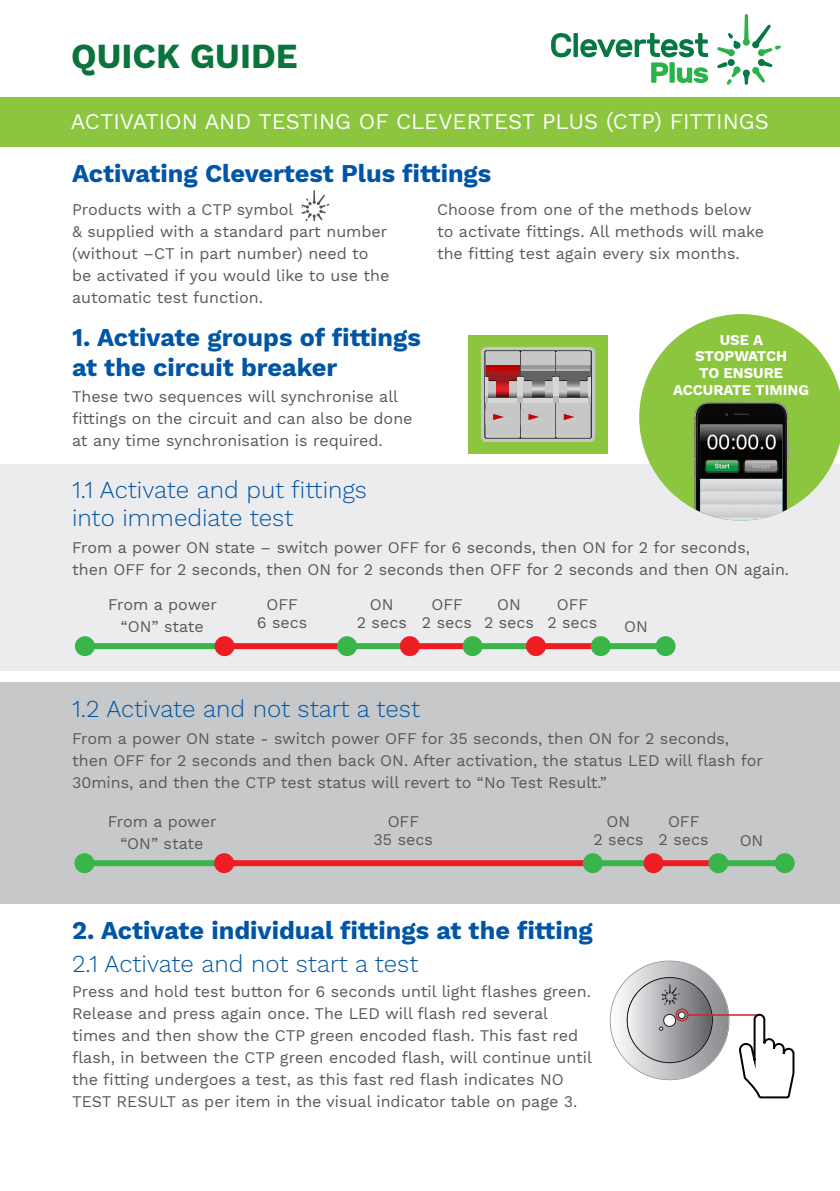
<style>
.page{position:relative;width:840px;height:1191px;background:#fff}
.page>*{position:absolute;margin:0;border:0;box-sizing:border-box;transform-origin:0 0}
.t1{font:700 34.6px "Work Sans";color:#0b743c}
.h2_blue{font:700 25.2px/30px "Work Sans";color:#0155a5}
.h2_blue-2{font:300 24px/28px "Work Sans";color:#0155a5}
.t2{font:22px "Work Sans";color:#fff}
.body{font:16px/22px "Work Sans";color:#57585a;text-align:center}
.h2_blue-3{font:700 14.8px/16.6px "Work Sans";color:#fff;text-align:center}
</style>
<div class="page">
<svg style="left:551px;top:33px;width:156px;height:50px"></svg>
<svg style="left:717px;top:14px;width:63px;height:71px"></svg>
<div style="left:0;top:97px;width:839px;height:50px;background:#8bc63e"></div>
<div style="left:0;top:464px;width:839px;height:207px;background:#ececee"></div>
<div style="left:85px;top:643px;width:140px;height:6px;background:#3ab54a"></div>
<div style="left:355px;top:643px;width:46px;height:6px;background:#3ab54a"></div>
<div style="left:418px;top:643px;width:46px;height:6px;background:#ee1d23"></div>
<div style="left:481px;top:643px;width:59px;height:6px;background:#3ab54a"></div>
<div style="left:609px;top:643px;width:50px;height:6px;background:#3ab54a"></div>
<div style="left:544px;top:643px;width:55px;height:6px;background:#ee1d23"></div>
<div style="left:226px;top:643px;width:115px;height:6px;background:#ee1d23"></div>
<div style="left:75px;top:636px;width:20px;height:20px;background:#3ab54a;border-radius:50%"></div>
<div style="left:337px;top:636px;width:20px;height:20px;background:#3ab54a;border-radius:50%"></div>
<div style="left:399px;top:636px;width:20px;height:20px;background:#ee1d23;border-radius:50%"></div>
<div style="left:462px;top:636px;width:20px;height:20px;background:#3ab54a;border-radius:50%"></div>
<div style="left:590px;top:636px;width:20px;height:20px;background:#3ab54a;border-radius:50%"></div>
<div style="left:655px;top:636px;width:20px;height:20px;background:#3ab54a;border-radius:50%"></div>
<div style="left:525px;top:636px;width:20px;height:20px;background:#ee1d23;border-radius:50%"></div>
<div style="left:214px;top:636px;width:20px;height:20px;background:#ee1d23;border-radius:50%"></div>
<div style="left:0;top:682px;width:839px;height:221px;background:#c7c8ca"></div>
<div style="left:84px;top:860px;width:139px;height:6px;background:#3ab54a"></div>
<div style="left:226px;top:860px;width:363px;height:6px;background:#ee1d23"></div>
<div style="left:74px;top:853px;width:20px;height:20px;background:#3ab54a;border-radius:50%"></div>
<div style="left:601px;top:860px;width:46px;height:6px;background:#3ab54a"></div>
<div style="left:662px;top:860px;width:53px;height:6px;background:#ee1d23"></div>
<div style="left:582px;top:853px;width:20px;height:20px;background:#3ab54a;border-radius:50%"></div>
<div style="left:643px;top:853px;width:20px;height:20px;background:#ee1d23;border-radius:50%"></div>
<div style="left:214px;top:853px;width:20px;height:20px;background:#ee1d23;border-radius:50%"></div>
<div style="left:708px;top:853px;width:20px;height:20px;background:#3ab54a;border-radius:50%"></div>
<div style="left:726px;top:860px;width:59px;height:6px;background:#3ab54a"></div>
<div style="left:774px;top:853px;width:20px;height:20px;background:#3ab54a;border-radius:50%"></div>
<div style="left:468px;top:335px;width:139px;height:119px;background:#8bc63e"></div>
<div style="left:480px;top:347px;width:115px;height:95px;background:linear-gradient(to right,#c7c7c7,#c4c4c4);border-radius:5px"></div>
<svg style="left:484px;top:350px;width:107px;height:88px"></svg>
<svg style="left:485px;top:351px;width:105px;height:87px;background:#b6a7a7"></svg>
<svg style="left:567px;top:381px;width:12px;height:15px"></svg>
<hr style="left:556px;top:369px;width:34px;height:1px;background:#b3b3b3">
<svg style="left:301px;top:190px;width:28px;height:31px"></svg>
<svg style="left:639px;top:314px;width:200px;height:175px;fill:#8bc63e"></svg>
<img style="left:665px;top:402px;width:150px;height:111px">
<img style="left:699px;top:424px;width:82px;height:96px">
<hr style="left:687px;top:1014px;width:71px;height:1px;background:#d1232a">
<svg style="left:738px;top:1013px;width:57px;height:86px"></svg>
<svg style="left:609px;top:960px;width:120px;height:120px"></svg>
<p class="t1" style="left:71px;top:36px;width:228px">QUICK GUIDE</p>
<p class="t2" style="left:71px;top:109px;width:699px">ACTIVATION AND TESTING OF CLEVERTEST PLUS (CTP) FITTINGS</p>
<p class="h2_blue" style="left:72px;top:160px;width:420px">Activating Clevertest Plus fittings</p>
<p class="body" style="left:72px;top:199px;width:318px;text-align:left">Products with a CTP symbol<br>&amp; supplied with a standard part number (without –CT in part number) need to be activated if you would like to use the automatic test function.</p>
<p class="body" style="left:437px;top:199px;width:328px;text-align:left">Choose from one of the methods below to activate fittings. All methods will make the fitting test again every six months.</p>
<p class="h2_blue-3" style="left:719px;top:332px;width:45px">USE A</p>
<p class="h2_blue-3" style="left:672px;top:349px;width:137px">STOPWATCH<br>TO ENSURE<br>ACCURATE TIMING</p>
<p class="h2_blue" style="left:72px;top:324px;width:350px">1. Activate groups of fittings at the circuit breaker</p>
<p class="body" style="left:72px;top:386px;width:342px;text-align:left">These two sequences will synchronise all fittings on the circuit and can also be done at any time synchronisation is required.</p>
<p class="h2_blue-2" style="left:72px;top:477px;width:296px">1.1 Activate and put fittings into immediate test</p>
<p class="body" style="left:72px;top:537px;width:718px;text-align:left">From a power ON state – switch power OFF for 6 seconds, then ON for 2 for seconds, then OFF for 2 seconds, then ON for 2 seconds then OFF for 2 seconds and then ON again.</p>
<p class="body" style="left:108px;top:594px;width:110px">From a power “ON” state</p>
<p class="body" style="left:256px;top:596px;width:52px;line-height:18px">OFF<br>6 secs</p>
<p class="body" style="left:356px;top:596px;width:51px;line-height:18px">ON<br>2 secs</p>
<p class="body" style="left:484px;top:596px;width:51px;line-height:18px">ON<br>2 secs</p>
<p class="body" style="left:421px;top:596px;width:51px;line-height:18px">OFF<br>2 secs</p>
<p class="body" style="left:547px;top:596px;width:51px;line-height:18px">OFF<br>2 secs</p>
<p class="body" style="left:624px;top:616px;width:25px">ON</p>
<p class="h2_blue-2" style="left:72px;top:695px;width:349px">1.2 Activate and not start a test</p>
<p class="body" style="left:72px;top:728px;width:692px;text-align:left">From a power ON state - switch power OFF for 35 seconds, then ON for 2 seconds, then OFF for 2 seconds and then back ON. After activation, the status LED will flash for<br>30mins, and then the CTP test status will revert to “No Test Result.”</p>
<p class="body" style="left:108px;top:811px;width:110px">From a power “ON” state</p>
<p class="body" style="left:373px;top:813px;width:61px;line-height:18px">OFF<br>35 secs</p>
<p class="body" style="left:593px;top:813px;width:51px;line-height:18px">ON<br>2 secs</p>
<p class="body" style="left:658px;top:813px;width:51px;line-height:18px">OFF<br>2 secs</p>
<p class="body" style="left:739px;top:830px;width:25px">ON</p>
<p class="h2_blue" style="left:72px;top:916px;width:522px">2. Activate individual fittings at the fitting</p>
<p class="h2_blue-2" style="left:72px;top:950px;width:347px">2.1 Activate and not start a test</p>
<p class="body" style="left:72px;top:981px;width:521px;text-align:left">Press and hold test button for 6 seconds until light flashes green.<br>Release and press again once. The LED will flash red several times and then show the CTP green encoded flash. This fast red flash, in between the CTP green encoded flash, will continue until the fitting undergoes a test, as this fast red flash indicates NO TEST RESULT as per item in the visual indicator table on page 3.</p>
</div>
